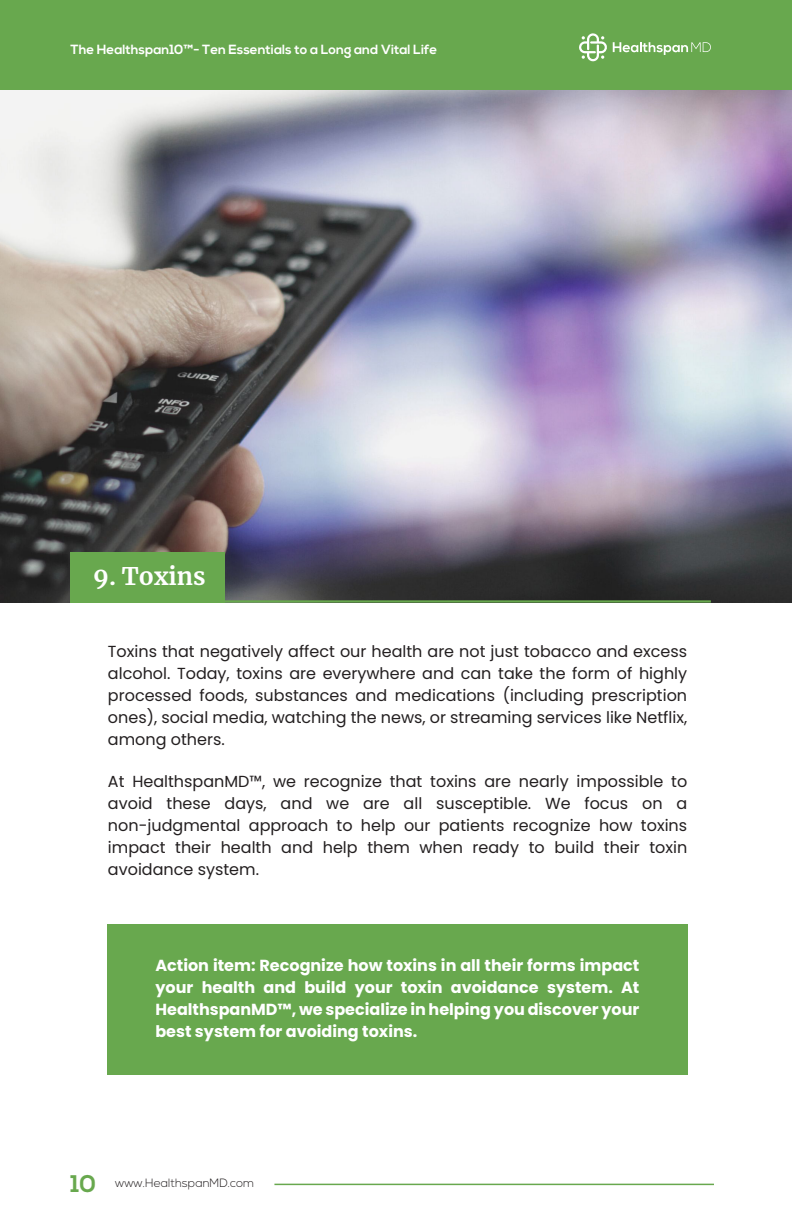
<style>
.page{position:relative;width:792px;height:1224px;background:#fff}
.page>*{position:absolute;margin:0;border:0;box-sizing:border-box;transform-origin:0 0}
.t1{font:700 24px "Merriweather";color:#fff}
.t2{font:700 24px "Nexa";color:#68a84e}
.t3{font:16px/22px "Poppins";color:#231f20;text-align:justify}
.t4{font:700 16px/22px "Poppins";color:#fff;text-align:justify}
.t5{font:700 13.4px "Nexa";color:#fff}
.t6{font:300 12px "Nexa";color:#231f20}
</style>
<div class="page">
<img style="left:0;top:90px;width:792px;height:513px">
<div style="left:107px;top:924px;width:580px;height:150px;background:#68a84e"></div>
<div style="left:71px;top:552px;width:154px;height:51px;background:#68a84e"></div>
<hr style="left:71px;top:600px;width:640px;height:3px;background:#68a84e">
<hr style="left:274px;top:1184px;width:440px;height:1px;background:#68a84e">
<div style="left:0;top:0;width:792px;height:90px;background:#68a84e"></div>
<svg style="left:579px;top:33px;width:132px;height:29px"></svg>
<p class="t5" style="left:70px;top:42px;width:368px">The Healthspan10™- Ten Essentials to a Long and Vital Life</p>
<h1 class="t1" style="left:93px;top:560px;width:114px">9. Toxins</h1>
<p class="t3" style="left:108px;top:640px;width:581px">Toxins that negatively affect our health are not just tobacco and excess alcohol. Today, toxins are everywhere and can take the form of highly processed foods, substances and medications (including prescription ones), social media, watching the news, or streaming services like Netflix, among others.</p>
<p class="t3" style="left:108px;top:770px;width:581px">At HealthspanMD™, we recognize that toxins are nearly impossible to avoid these days, and we are all susceptible. We focus on a non-judgmental approach to help our patients recognize how toxins impact their health and help them when ready to build their toxin avoidance system.</p>
<p class="t4" style="left:155px;top:955px;width:486px">Action item: Recognize how toxins in all their forms impact your health and build your toxin avoidance system. At HealthspanMD™, we specialize in helping you discover your best system for avoiding toxins.</p>
<h1 class="t2" style="left:71px;top:1170px;width:27px">10</h1>
<p class="t6" style="left:115px;top:1176px;width:141px">www.HealthspanMD.com</p>
</div>
